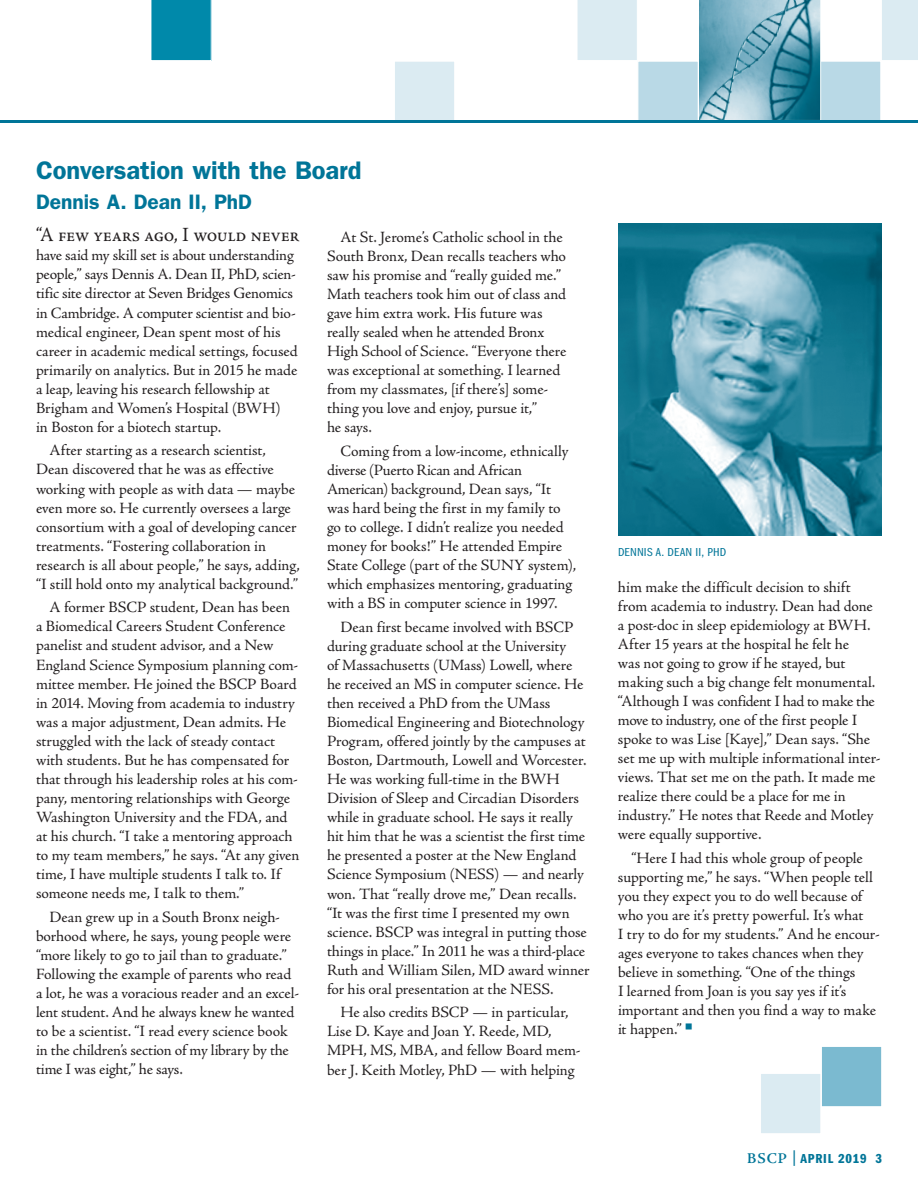
<style>
.page{position:relative;width:918px;height:1188px;background:#fff}
.page>*{position:absolute;margin:0;border:0;box-sizing:border-box;transform-origin:0 0}
.Article_Title{font:600 25.5px "ITC Franklin Gothic Std";letter-spacing:-.005em;color:#007598}
.Article_Title-2{font:600 21px "ITC Franklin Gothic Std";color:#007598}
.Text_noindent{font:20.25px "Adobe Jenson Pro";letter-spacing:-.02em;color:#231f20;scale:.95 1}
.Text_noindent-2{font:15.75px/19px "Adobe Jenson Pro";letter-spacing:-.01em;color:#231f20}
.t1{font:13.5px "ITC Franklin Gothic Std Dm Cp";letter-spacing:.05em;color:#007598;scale:1.14 1}
.t2{font:12px "ITC Franklin Gothic Std Bk Cp";letter-spacing:.01em;color:#007598;scale:1.14 1}
.s1{font-family:"Adobe Jenson Pro";font-weight:600;font-size:15px}
</style>
<div class="page">
<div style="left:394px;top:61px;width:61px;height:61px;background:#dbebf2;border:1px solid #fff"></div>
<div style="left:577px;top:0;width:60px;height:60px;background:#dbebf2"></div>
<div style="left:638px;top:61px;width:60px;height:61px;background:#b9d9e6;border:1px solid #fff"></div>
<div style="left:820px;top:61px;width:61px;height:61px;background:#b9d9e6;border:1px solid #fff"></div>
<svg style="left:699px;top:0;width:122px;height:120px;background:#69a4b7"></svg>
<div style="left:882px;top:0;width:36px;height:60px;background:#dbebf2"></div>
<hr style="left:0;top:120px;width:918px;height:3px;background:#007598">
<div style="left:151px;top:0;width:61px;height:61px;background:#0089aa"></div>
<img style="left:618px;top:224px;width:264px;height:312px">
<div style="left:821px;top:1046px;width:61px;height:61px;background:#7bbad0;border:1px solid #fff"></div>
<div style="left:760px;top:1073px;width:61px;height:61px;background:#dbebf2;border:1px solid #fff"></div>
<p class="Article_Title" style="left:36px;top:156px;width:327px">Conversation with the Board</p>
<p class="Article_Title-2" style="left:36px;top:189px;width:218px">Dennis A. Dean II, PhD</p>
<p class="Text_noindent" style="left:36px;top:223px;width:279px">“A few years ago, I would never</p>
<p class="Text_noindent-2" style="left:36px;top:246px;width:263px">have said my skill set is about understanding people,” says Dennis A. Dean II, PhD, scien&shy;tific site director at Seven Bridges Genomics in Cambridge. A computer scientist and bio&shy;medical engineer, Dean spent most of his career in academic medical settings, focused primarily on analytics. But in 2015 he made a leap, leaving his research fellowship at Brigham and Women’s Hospital (BWH)<br>in Boston for a biotech startup.</p>
<p class="Text_noindent-2" style="left:36px;top:441px;width:265px;text-indent:13px">After starting as a research scientist, Dean discovered that he was as effective working with people as with data — maybe even more so. He currently oversees a large consortium with a goal of developing cancer treatments. “Fostering collaboration in research is all about people,” he says, adding, “I still hold onto my analytical background.”</p>
<p class="Text_noindent-2" style="left:36px;top:598px;width:265px;text-indent:14px">A former BSCP student, Dean has been a Biomedical Careers Student Conference panelist and student advisor, and a New England Science Symposium planning com&shy;mittee member. He joined the BSCP Board in 2014. Moving from academia to industry was a major adjustment, Dean admits. He struggled with the lack of steady contact with students. But he has compensated for that through his leadership roles at his com&shy;pany, mentoring relationships with George Washington University and the FDA, and at his church. “I take a mentoring approach to my team members,” he says. “At any given time, I have multiple students I talk to. If someone needs me, I talk to them.”</p>
<p class="Text_noindent-2" style="left:36px;top:908px;width:265px;text-indent:13px">Dean grew up in a South Bronx neigh&shy;borhood where, he says, young people were “more likely to go to jail than to graduate.” Following the example of parents who read a lot, he was a voracious reader and an excel&shy;lent student. And he always knew he wanted to be a scientist. “I read every science book in the children’s section of my library by the time I was eight,” he says.</p>
<p class="Text_noindent-2" style="left:327px;top:227px;width:241px;text-indent:13px">At St. Jerome’s Catholic school in the South Bronx, Dean recalls teachers who saw his promise and “really guided me.” Math teachers took him out of class and gave him extra work. His future was really sealed when he attended Bronx High School of Science. “Everyone there was exceptional at something. I learned from my classmates, [if there’s] some&shy;thing you love and enjoy, pursue it,”<br>he says.</p>
<p class="Text_noindent-2" style="left:327px;top:442px;width:251px;text-indent:13px">Coming from a low-income, ethnically diverse (Puerto Rican and African American) background, Dean says, “It was hard being the first in my family to go to college. I didn’t realize you needed money for books!” He attended Empire State College (part of the SUNY system), which emphasizes mentoring, graduating with a BS in computer science in 1997.</p>
<p class="Text_noindent-2" style="left:327px;top:618px;width:264px;text-indent:13px">Dean first became involved with BSCP during graduate school at the University<br>of Massachusetts (UMass) Lowell, where he received an MS in computer science. He then received a PhD from the UMass Biomedical Engineering and Biotechnology Program, offered jointly by the campuses at Boston, Dartmouth, Lowell and Worcester.<br>He was working full-time in the BWH Division of Sleep and Circadian Disorders while in graduate school. He says it really hit him that he was a scientist the first time he presented a poster at the New England Science Symposium (NESS) — and nearly won. That “really drove me,” Dean recalls. “It was the first time I presented my own science. BSCP was integral in putting those things in place.” In 2011 he was a third-place Ruth and William Silen, MD award winner for his oral presentation at the NESS.</p>
<p class="Text_noindent-2" style="left:327px;top:1003px;width:255px;text-indent:13px">He also credits BSCP — in particular, Lise D. Kaye and Joan Y. Reede, MD, MPH, MS, MBA, and fellow Board mem&shy;ber J. Keith Motley, PhD — with helping</p>
<p class="t2" style="left:618px;top:545px;width:97px">DENNIS A. DEAN II, PHD</p>
<p class="Text_noindent-2" style="left:618px;top:578px;width:264px">him make the difficult decision to shift from academia to industry. Dean had done a post-doc in sleep epidemiology at BWH.<br>After 15 years at the hospital he felt he<br>was not going to grow if he stayed, but making such a big change felt monumental. “Although I was confident I had to make the move to industry, one of the first people I spoke to was Lise [Kaye],” Dean says. “She set me up with multiple informational inter&shy;views. That set me on the path. It made me realize there could be a place for me in industry.” He notes that Reede and Motley were equally supportive.</p>
<p class="Text_noindent-2" style="left:618px;top:849px;width:263px;text-indent:13px">“Here I had this whole group of people supporting me,” he says. “When people tell you they expect you to do well because of who you are it’s pretty powerful. It’s what<br>I try to do for my students.” And he encour&shy;ages everyone to takes chances when they believe in something. “One of the things<br>I learned from Joan is you say yes if it’s important and then you find a way to make it happen.” <sup>■</sup></p>
<p class="t1" style="left:747px;top:1151px;width:120px"><span class="s1">BSCP |</span> APRIL 2019 3</p>
</div>
